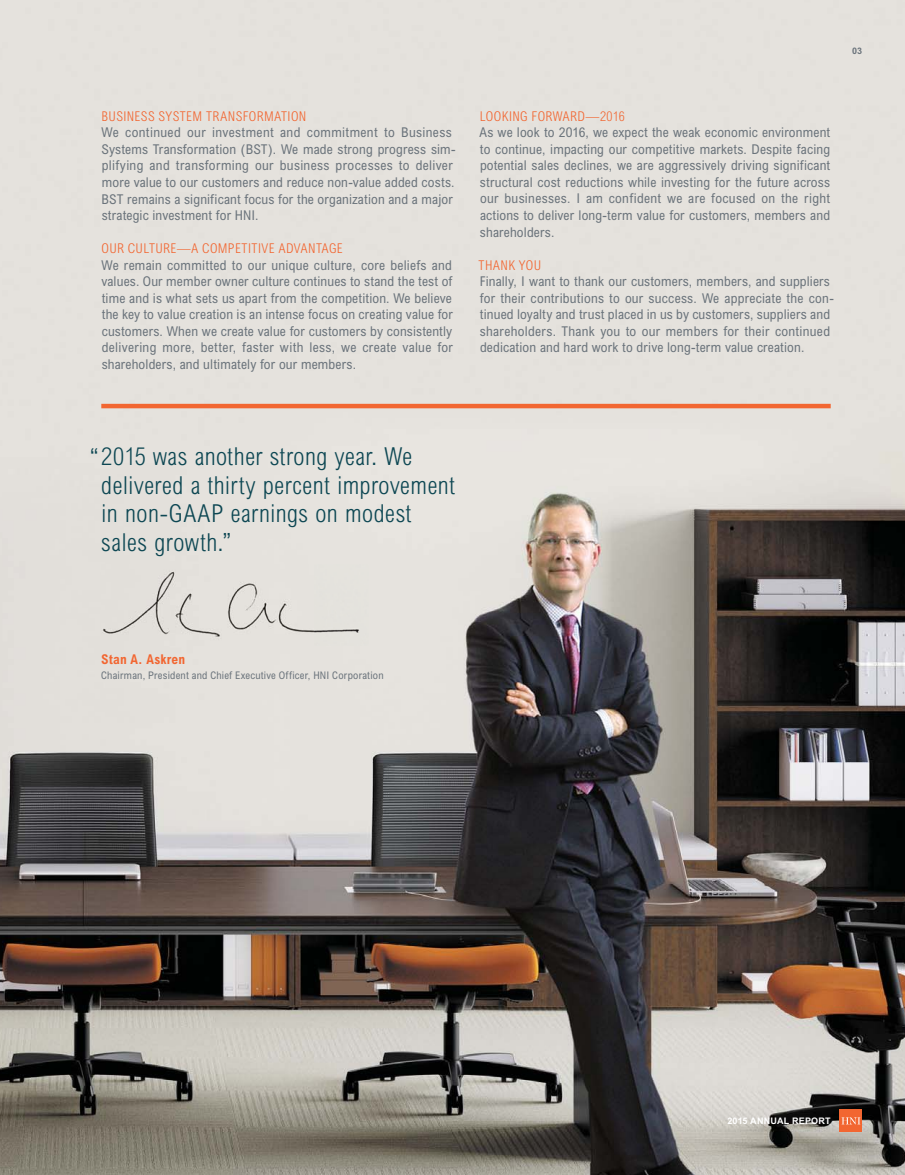
<style>
.page{position:relative;width:905px;height:1175px;background:#fff}
.page>*{position:absolute;margin:0;border:0;box-sizing:border-box;transform-origin:0 0}
.t1{font:300 condensed 24.75px/28.5px "Arial";letter-spacing:.025em;color:#0d4753}
.t2{font:condensed 13.5px/16.5px "Arial";letter-spacing:.015em;color:#6a737b}
.t3{font:300 condensed 13.5px "Arial";letter-spacing:.025em;color:#f26631}
.t4{font:700 condensed 13.5px "Arial";letter-spacing:.015em;color:#f26631}
.t5{font:condensed 10.5px "Arial";letter-spacing:.02em;color:#6a737b}
.t6{font:700 9px "Arial";letter-spacing:.025em;color:#fff}
.t7{font:700 9px "Arial";color:#6a737b}
</style>
<div class="page">
<img style="left:0;top:0;width:904px;height:1174px">
<div style="left:101px;top:565px;width:267px;height:80px;background:#e4e2dd"></div>
<hr style="left:101px;top:404px;width:729px;height:4px;background:#f26631">
<div style="left:839px;top:1109px;width:23px;height:23px;background:#f26631"></div>
<svg style="left:841px;top:1117px;width:19px;height:7px"></svg>
<p class="t3" style="left:101px;top:111px;width:206px">BUSINESS SYSTEM TRANSFORMATION</p>
<p class="t2" style="left:101px;top:125px;width:356px">We continued our investment and commitment to Business Systems Transformation (BST). We made strong progress sim&shy;plifying and transforming our business processes to deliver more value to our customers and reduce non-value added costs.<br>BST remains a significant focus for the organization and a major strategic investment for HNI.</p>
<p class="t3" style="left:102px;top:243px;width:243px">OUR CULTURE—A COMPETITIVE ADVANTAGE</p>
<p class="t2" style="left:101px;top:257px;width:353px;text-align:justify">We remain committed to our unique culture, core beliefs and values. Our member owner culture continues to stand the test of time and is what sets us apart from the competition. We believe the key to value creation is an intense focus on creating value for customers. When we create value for customers by consistently delivering more, better, faster with less, we create value for shareholders, and ultimately for our members.</p>
<p class="t7" style="left:852px;top:48px;width:12px">03</p>
<p class="t3" style="left:479px;top:111px;width:146px">LOOKING FORWARD—2016</p>
<p class="t2" style="left:479px;top:125px;width:352px;text-align:justify">As we look to 2016, we expect the weak economic environment to continue, impacting our competitive markets. Despite facing potential sales declines, we are aggressively driving significant structural cost reductions while investing for the future across our businesses. I am confident we are focused on the right actions to deliver long-term value for customers, members and shareholders.</p>
<p class="t3" style="left:478px;top:260px;width:64px">THANK YOU</p>
<p class="t2" style="left:480px;top:274px;width:355px">Finally, I want to thank our customers, members, and suppliers for their contributions to our success. We appreciate the con&shy;tinued loyalty and trust placed in us by customers, suppliers and shareholders. Thank you to our members for their continued dedication and hard work to drive long-term value creation.</p>
<h1 class="t1" style="left:101px;top:444px;width:355px;text-indent:-11px">“2015 was another strong year. We delivered a thirty percent improvement in non-GAAP earnings on modest sales growth.”</h1>
<p class="t4" style="left:101px;top:654px;width:85px">Stan A. Askren</p>
<p class="t5" style="left:101px;top:671px;width:284px">Chairman, President and Chief Executive Officer, HNI Corporation</p>
<p class="t6" style="left:727px;top:1117px;width:105px">2015 ANNUAL REPORT</p>
</div>
